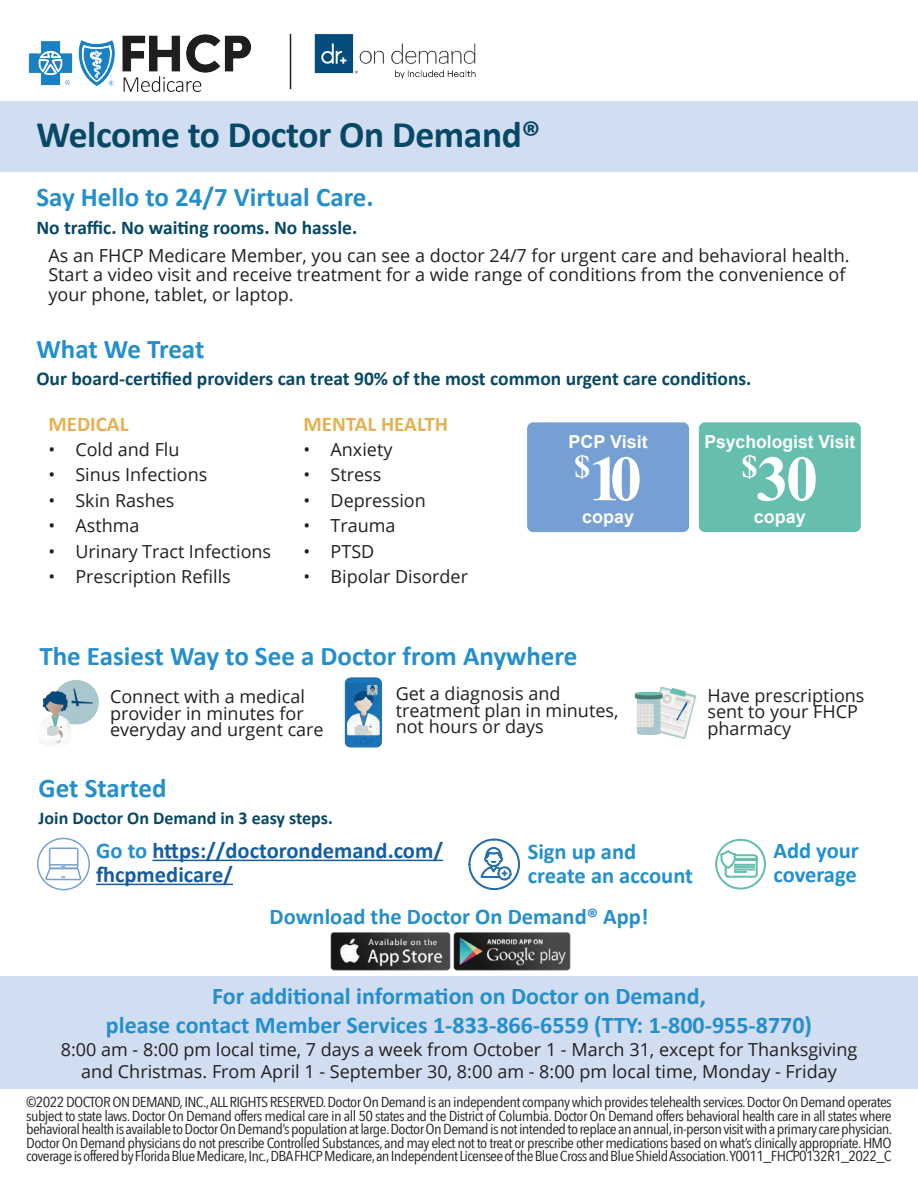
<style>
.page{position:relative;width:918px;height:1188px;background:#fff}
.page>*{position:absolute;margin:0;border:0;box-sizing:border-box;transform-origin:0 0}
.t1{font:700 64.2px "Times New Roman";color:#fff}
.t2{font:700 37.5px "Calibri";letter-spacing:-.01em;color:#074866}
.t3{font:700 27px "Calibri";color:#248fcd}
.t4{font:700 24px/28.8px "Calibri";color:#248fcd;text-align:center}
.t5{font:700 22.5px/24px "Calibri";color:#248fcd}
.t6{font:700 22.5px/24px "Calibri";color:#175d9e}
.t7{font:700 21px "Calibri";color:#e4b252}
.t8{font:700 19.5px "Calibri";color:#074866}
.t9{font:18px/16.5px "Open Sans";color:#231f20}
.t10{font:700 18px "Calibri";color:#074866}
.t11{font:700 17.85px "Arial";color:#fff}
.t12{font:14.4px/13.5px "Avenir Next Condensed";letter-spacing:-.04em;color:#231f20;text-align:justify;scale:1.12 1}
.s1{color:#248fcd}
</style>
<div class="page">
<div style="left:0;top:976px;width:918px;height:113px;background:#d1ddf0"></div>
<div style="left:0;top:101px;width:918px;height:71px;background:#d1ddf0"></div>
<img style="left:29px;top:34px;width:222px;height:58px">
<img style="left:314px;top:34px;width:162px;height:46px">
<hr style="left:290px;top:34px;width:1px;height:55px;background:#231f20">
<div style="left:527px;top:422px;width:162px;height:110px;background:#769fd3;border-radius:6px"></div>
<div style="left:699px;top:422px;width:162px;height:110px;background:#65beae;border-radius:6px"></div>
<svg style="left:468px;top:839px;width:52px;height:51px"></svg>
<svg style="left:715px;top:839px;width:51px;height:51px"></svg>
<div style="left:49px;top:847px;width:29px;height:22px;border:1px solid #769fd3;border-radius:2px"></div>
<hr style="left:50px;top:864px;width:28px;height:2px;background:#769fd3">
<svg style="left:45px;top:866px;width:37px;height:15px"></svg>
<div style="left:37px;top:837px;width:53px;height:54px;border:1px solid #769fd3;border-radius:50%"></div>
<hr style="left:152px;top:860px;width:291px;height:1px;background:#175d9e">
<hr style="left:96px;top:884px;width:137px;height:1px;background:#175d9e">
<img style="left:344px;top:677px;width:39px;height:71px">
<img style="left:634px;top:686px;width:63px;height:53px">
<img style="left:40px;top:680px;width:59px;height:66px">
<img style="left:453px;top:932px;width:118px;height:39px">
<img style="left:330px;top:932px;width:120px;height:39px">
<h2 class="t2" style="left:36px;top:108px;width:506px">Welcome to Doctor On Demand®</h2>
<h3 class="t3" style="left:36px;top:178px;width:339px">Say Hello to 24/7 Virtual Care.</h3>
<h3 class="t8" style="left:36px;top:214px;width:322px">No traffic. No waiting rooms. No hassle.</h3>
<p class="t9" style="left:48px;top:245px;width:803px;line-height:19.5px">As an FHCP Medicare Member, you can see a doctor 24/7 for urgent care and behavioral health.<br>Start a video visit and receive treatment for a wide range of conditions from the convenience of your phone, tablet, or laptop.</p>
<h3 class="t3" style="left:36px;top:330px;width:170px">What We Treat</h3>
<h3 class="t8" style="left:36px;top:365px;width:717px">Our board-certified providers can treat 90% of the most common urgent care conditions.</h3>
<h3 class="t7" style="left:48px;top:410px;width:82px">MEDICAL</h3>
<p class="t9" style="left:48px;top:441px;width:133px">• Cold and Flu</p>
<p class="t9" style="left:48px;top:466px;width:161px">• Sinus Infections</p>
<p class="t9" style="left:48px;top:492px;width:128px">• Skin Rashes</p>
<p class="t9" style="left:48px;top:517px;width:93px">• Asthma</p>
<p class="t9" style="left:48px;top:543px;width:224px">• Urinary Tract Infections</p>
<p class="t9" style="left:48px;top:568px;width:184px">• Prescription Refills</p>
<h3 class="t7" style="left:304px;top:410px;width:146px">MENTAL HEALTH</h3>
<p class="t9" style="left:304px;top:441px;width:90px">• Anxiety</p>
<p class="t9" style="left:304px;top:466px;width:79px">• Stress</p>
<p class="t9" style="left:304px;top:492px;width:124px">• Depression</p>
<p class="t9" style="left:304px;top:517px;width:94px">• Trauma</p>
<p class="t9" style="left:304px;top:543px;width:72px">• PTSD</p>
<p class="t9" style="left:304px;top:568px;width:166px">• Bipolar Disorder</p>
<p class="t11" style="left:569px;top:430px;width:81px">PCP Visit</p>
<h1 class="t1" style="left:574px;top:434px;width:69px"><sup>$</sup>10</h1>
<p class="t11" style="left:582px;top:505px;width:53px">copay</p>
<p class="t11" style="left:704px;top:430px;width:152px">Psychologist Visit</p>
<h1 class="t1" style="left:742px;top:434px;width:78px"><sup>$</sup>30</h1>
<p class="t11" style="left:754px;top:505px;width:53px">copay</p>
<h3 class="t3" style="left:39px;top:637px;width:539px">The Easiest Way to See a Doctor from Anywhere</h3>
<p class="t9" style="left:396px;top:685px;width:224px">Get a diagnosis and treatment plan in minutes, not hours or days</p>
<p class="t9" style="left:707px;top:687px;width:159px">Have prescriptions sent to your FHCP pharmacy</p>
<p class="t9" style="left:110px;top:688px;width:215px">Connect with a medical provider in minutes for everyday and urgent care</p>
<h3 class="t3" style="left:39px;top:768px;width:129px">Get Started</h3>
<p class="t10" style="left:39px;top:806px;width:296px">Join Doctor On Demand in 3 easy steps.</p>
<h3 class="t6" style="left:96px;top:838px;width:348px"><span class="s1">Go to</span> https://doctorondemand.com/ fhcpmedicare/</h3>
<h3 class="t5" style="left:528px;top:839px;width:167px">Sign up and create an account</h3>
<h3 class="t5" style="left:773px;top:838px;width:87px">Add your coverage</h3>
<h3 class="t5" style="left:270px;top:904px;width:380px">Download the Doctor On Demand® App!</h3>
<h3 class="t4" style="left:106px;top:981px;width:708px">For additional information on Doctor on Demand,<br>please contact Member Services 1-833-866-6559 (TTY: 1-800-955-8770)</h3>
<p class="t9" style="left:61px;top:1037px;width:798px;line-height:22.5px;text-align:center">8:00 am - 8:00 pm local time, 7 days a week from October 1 - March 31, except for Thanksgiving and Christmas. From April 1 - September 30, 8:00 am - 8:00 pm local time, Monday - Friday</p>
<p class="t12" style="left:26px;top:1095px;width:775px">©2022 DOCTOR ON DEMAND, INC., ALL RIGHTS RESERVED. Doctor On Demand is an independent company which provides telehealth services. Doctor On Demand operates subject to state laws. Doctor On Demand offers medical care in all 50 states and the District of Columbia. Doctor On Demand offers behavioral health care in all states where behavioral health is available to Doctor On Demand’s population at large. Doctor On Demand is not intended to replace an annual, in-person visit with a primary care physician.<br>Doctor On Demand physicians do not prescribe Controlled Substances, and may elect not to treat or prescribe other medications based on what’s clinically appropriate. HMO coverage is offered by Florida Blue Medicare, Inc., DBA FHCP Medicare, an Independent Licensee of the Blue Cross and Blue Shield Association. Y0011_FHCP0132R1_2022_C</p>
</div>
